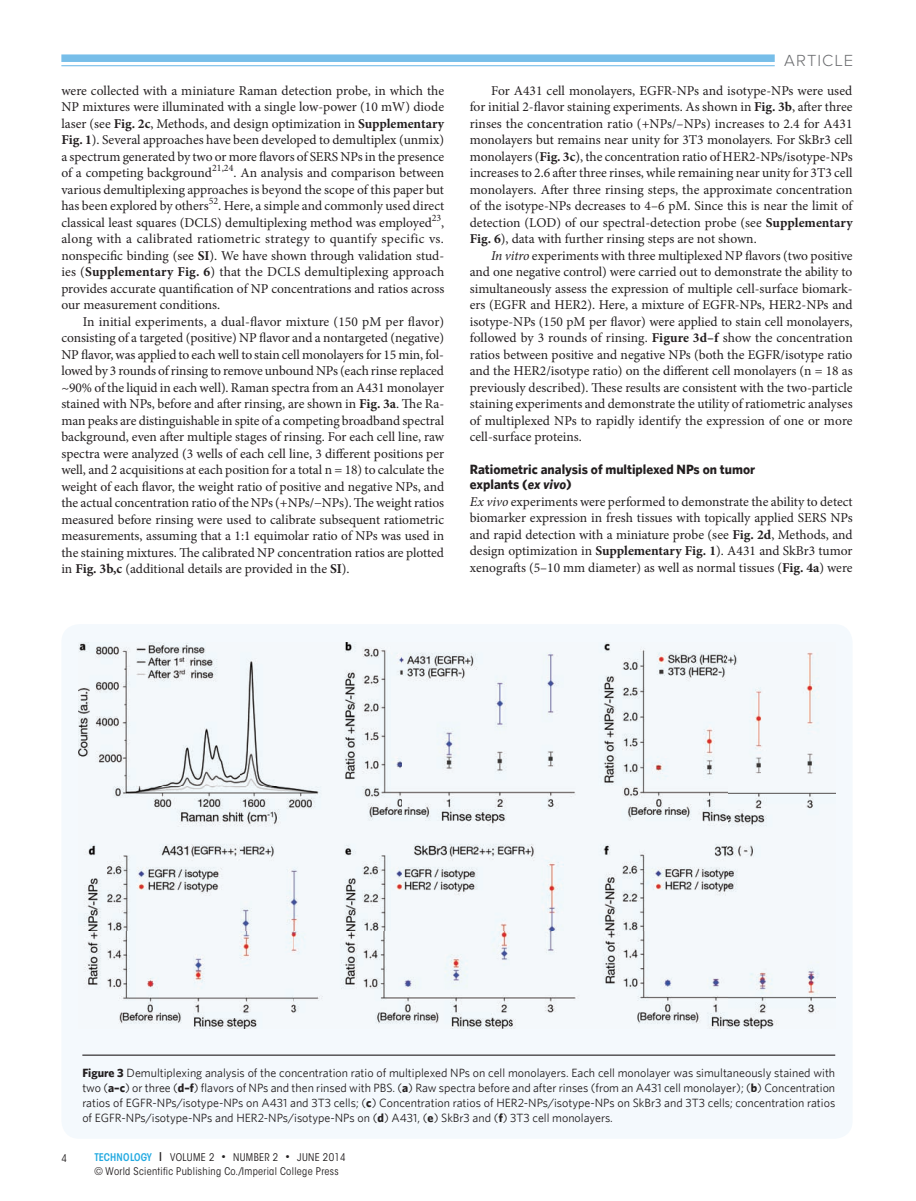
<style>
.page{position:relative;width:916px;height:1201px;background:#fff}
.page>*{position:absolute;margin:0;border:0;box-sizing:border-box;transform-origin:0 0}
.t1{font:300 16.65px "Proxima Nova";letter-spacing:.065em;color:#6c6d70}
.t2{font:13.5px/16.5px "Minion Pro";color:#231f20;text-align:justify}
.t3{font:700 13.5px/15px "Whitney";color:#231f20}
.t4{font:12px/15px "Whitney";color:#231f20;text-align:justify}
.t5{font:condensed 10.5px/13.5px "ITC Avant Garde Std";letter-spacing:.03em;color:#231f20}
.s1{font-weight:700}
.s2{font-style:italic}
.s3{font-weight:600;color:#24aae1}
.s4{font-weight:500;font-stretch:normal;font-size:12px}
.s5{font-size:12px}
</style>
<div class="page">
<div style="left:61px;top:54px;width:713px;height:8px;background:#77bee9"></div>
<hr style="left:61px;top:65px;width:713px;height:1px;background:#77bee9">
<div style="left:61px;top:624px;width:791px;height:514px;background:#f4f9fd;border-radius:18px"></div>
<hr style="left:82px;top:1054px;width:752px;height:1px;background:#231f20">
<img style="left:79px;top:642px;width:755px;height:385px">
<p class="t2" style="left:61px;top:83px;width:384px">were collected with a miniature Raman detection probe, in which the NP mixtures were illuminated with a single low-power (10 mW) diode laser (see <span class="s1">Fig. 2c</span>, Methods, and design optimization in <span class="s1">Supplementary Fig. 1</span>). Several approaches have been developed to demultiplex (unmix) a spectrum generated by two or more flavors of SERS NPs in the presence of a competing background<sup>21,24</sup>. An analysis and comparison between various demultiplexing approaches is beyond the scope of this paper but has been explored by others<sup>52</sup>. Here, a simple and commonly used direct classical least squares (DCLS) demultiplexing method was employed<sup>23</sup>, along with a calibrated ratiometric strategy to quantify specific vs. nonspecific binding (see <span class="s1">SI</span>). We have shown through validation stud&shy;ies (<span class="s1">Supplementary Fig. 6</span>) that the DCLS demultiplexing approach provides accurate quantification of NP concentrations and ratios across our measurement conditions.</p>
<p class="t2" style="left:61px;top:314px;width:384px;text-indent:21px">In initial experiments, a dual-flavor mixture (150 pM per flavor) consisting of a targeted (positive) NP flavor and a nontargeted (negative)<br>NP flavor, was applied to each well to stain cell monolayers for 15 min, fol&shy;lowed by 3 rounds of rinsing to remove unbound NPs (each rinse replaced ~90% of the liquid in each well). Raman spectra from an A431 monolayer stained with NPs, before and after rinsing, are shown in <span class="s1">Fig. 3a</span>. The Ra&shy;man peaks are distinguishable in spite of a competing broadband spectral background, even after multiple stages of rinsing. For each cell line, raw spectra were analyzed (3 wells of each cell line, 3 different positions per well, and 2 acquisitions at each position for a total n = 18) to calculate the weight of each flavor, the weight ratio of positive and negative NPs, and the actual concentration ratio of the NPs (+NPs/−NPs). The weight ratios measured before rinsing were used to calibrate subsequent ratiometric measurements, assuming that a 1:1 equimolar ratio of NPs was used in the staining mixtures. The calibrated NP concentration ratios are plotted in <span class="s1">Fig. 3b,c</span> (additional details are provided in the <span class="s1">SI</span>).</p>
<p class="t1" style="left:783px;top:54px;width:70px">ARTICLE</p>
<p class="t2" style="left:469px;top:83px;width:384px;text-indent:21px">For A431 cell monolayers, EGFR-NPs and isotype-NPs were used for initial 2-flavor staining experiments. As shown in <span class="s1">Fig. 3b</span>, after three rinses the concentration ratio (+NPs/–NPs) increases to 2.4 for A431 monolayers but remains near unity for 3T3 monolayers. For SkBr3 cell monolayers (<span class="s1">Fig. 3c</span>), the concentration ratio of HER2-NPs/isotype-NPs increases to 2.6 after three rinses, while remaining near unity for 3T3 cell monolayers. After three rinsing steps, the approximate concentration of the isotype-NPs decreases to 4–6 pM. Since this is near the limit of detection (LOD) of our spectral-detection probe (see <span class="s1">Supplementary Fig. 6</span>), data with further rinsing steps are not shown.</p>
<p class="t2" style="left:469px;top:248px;width:384px;text-indent:21px"><span class="s2">In vitro</span> experiments with three multiplexed NP flavors (two positive and one negative control) were carried out to demonstrate the ability to simultaneously assess the expression of multiple cell-surface biomark&shy;ers (EGFR and HER2). Here, a mixture of EGFR-NPs, HER2-NPs and isotype-NPs (150 pM per flavor) were applied to stain cell monolayers, followed by 3 rounds of rinsing. <span class="s1">Figure 3d–f</span> show the concentration ratios between positive and negative NPs (both the EGFR/isotype ratio and the HER2/isotype ratio) on the different cell monolayers (n = 18 as previously described). These results are consistent with the two-particle staining experiments and demonstrate the utility of ratiometric analyses of multiplexed NPs to rapidly identify the expression of one or more cell-surface proteins.</p>
<p class="t3" style="left:469px;top:463px;width:287px">Ratiometric analysis of multiplexed NPs on tumor explants (<span class="s2">ex vivo</span>)</p>
<p class="t2" style="left:469px;top:494px;width:384px"><span class="s2">Ex vivo</span> experiments were performed to demonstrate the ability to detect biomarker expression in fresh tissues with topically applied SERS NPs and rapid detection with a miniature probe (see <span class="s1">Fig. 2d</span>, Methods, and design optimization in <span class="s1">Supplementary Fig. 1</span>). A431 and SkBr3 tumor xenografts (5–10 mm diameter) as well as normal tissues (<span class="s1">Fig. 4a</span>) were</p>
<p class="t4" style="left:82px;top:1066px;width:754px"><span class="s1">Figure 3</span> Demultiplexing analysis of the concentration ratio of multiplexed NPs on cell monolayers. Each cell monolayer was simultaneously stained with two (<span class="s1">a–c</span>) or three (<span class="s1">d–f</span>) flavors of NPs and then rinsed with PBS. (<span class="s1">a</span>) Raw spectra before and after rinses (from an A431 cell monolayer); (<span class="s1">b</span>) Concentration ratios of EGFR-NPs/isotype-NPs on A431 and 3T3 cells; (<span class="s1">c</span>) Concentration ratios of HER2-NPs/isotype-NPs on SkBr3 and 3T3 cells; concentration ratios of EGFR-NPs/isotype-NPs and HER2-NPs/isotype-NPs on (<span class="s1">d</span>) A431, (<span class="s1">e</span>) SkBr3 and (<span class="s1">f</span>) 3T3 cell monolayers.</p>
<p class="t5" style="left:61px;top:1151px;width:7px">4</p>
<p class="t5" style="left:94px;top:1151px;width:253px"><span class="s3">TECHNOLOGY</span> <span class="s4">l</span> VOLUME 2 <span class="s5">•</span> NUMBER 2 <span class="s5">•</span> JUNE 2014 © World Scientific Publishing Co./Imperial College Press</p>
</div>
